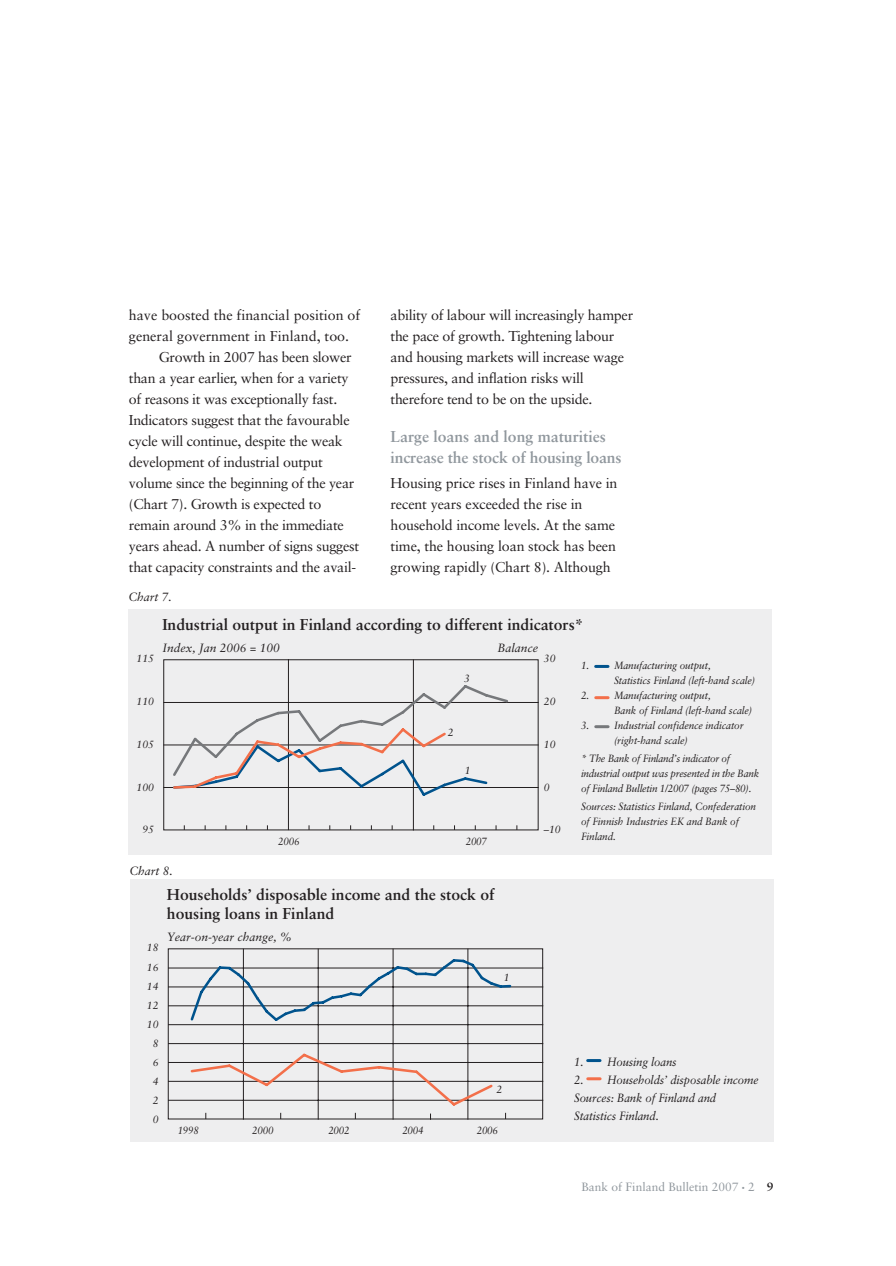
<style>
.page{position:relative;width:896px;height:1266px;background:#fff}
.page>*{position:absolute;margin:0;border:0;box-sizing:border-box;transform-origin:0 0}
.t1{font:700 15.75px/18.9px "Sabon";color:#231f20}
.t2{font:700 15.75px/21px "Sabon";letter-spacing:-.01em;color:#90979d}
.t3{font:14.25px/21px "Sabon";letter-spacing:-.02em;color:#231f20}
.t4{font:14.25px "Sabon";color:#231f20}
.t5{font:italic 12px/18px "Sabon";letter-spacing:-.01em;color:#231f20;scale:.95 1}
.t6{font:italic 12px "Sabon";letter-spacing:-.01em;color:#231f20}
.t7{font:12px "Sabon";color:#90979d}
.t8{font:italic 10.5px/15px "Sabon";letter-spacing:-.01em;color:#231f20;scale:.95 1}
.t9{font:italic 10.5px/19px "Sabon";letter-spacing:-.01em;color:#231f20;text-align:center}
.t10{font:italic 10.5px "Sabon";letter-spacing:-.01em;color:#231f20;scale:.94 1}
.s1{font-size:6px}
.s2{font-weight:700;color:#231f20}
</style>
<div class="page">
<div style="left:128px;top:609px;width:644px;height:245px;background:#eeeeef"></div>
<hr style="left:288px;top:659px;width:1px;height:170px;background:#231f20">
<div style="left:163px;top:659px;width:375px;height:171px;border:1px solid #231f20"></div>
<svg style="left:595px;top:696px;width:13px;height:3px"></svg>
<svg style="left:595px;top:665px;width:13px;height:3px"></svg>
<svg style="left:595px;top:725px;width:13px;height:3px"></svg>
<hr style="left:164px;top:787px;width:374px;height:1px;background:#231f20">
<hr style="left:164px;top:744px;width:374px;height:1px;background:#231f20">
<hr style="left:164px;top:702px;width:374px;height:1px;background:#231f20">
<hr style="left:413px;top:660px;width:1px;height:170px;background:#231f20">
<svg style="left:171px;top:682px;width:339px;height:116px"></svg>
<div style="left:129px;top:879px;width:644px;height:262px;background:#eeeeef"></div>
<div style="left:168px;top:948px;width:375px;height:171px;border:1px solid #231f20"></div>
<svg style="left:587px;top:1077px;width:13px;height:3px"></svg>
<svg style="left:587px;top:1059px;width:13px;height:2px"></svg>
<hr style="left:168px;top:1099px;width:374px;height:1px;background:#231f20">
<hr style="left:168px;top:1081px;width:374px;height:1px;background:#231f20">
<hr style="left:168px;top:1062px;width:374px;height:1px;background:#231f20">
<hr style="left:168px;top:1043px;width:374px;height:1px;background:#231f20">
<hr style="left:168px;top:1024px;width:374px;height:1px;background:#231f20">
<hr style="left:168px;top:1005px;width:374px;height:1px;background:#231f20">
<hr style="left:168px;top:986px;width:374px;height:1px;background:#231f20">
<hr style="left:168px;top:967px;width:374px;height:1px;background:#231f20">
<hr style="left:243px;top:949px;width:1px;height:170px;background:#231f20">
<hr style="left:318px;top:949px;width:1px;height:170px;background:#231f20">
<hr style="left:393px;top:949px;width:1px;height:170px;background:#231f20">
<hr style="left:467px;top:949px;width:1px;height:170px;background:#231f20">
<svg style="left:189px;top:956px;width:323px;height:67px"></svg>
<svg style="left:189px;top:1051px;width:305px;height:56px"></svg>
<p class="t4" style="left:129px;top:309px;width:233px">have boosted the financial position of</p>
<p class="t4" style="left:129px;top:330px;width:222px">general government in Finland, too.</p>
<p class="t3" style="left:159px;top:348px;width:194px">Growth in 2007 has been slower</p>
<p class="t3" style="left:129px;top:369px;width:221px">than a year earlier, when for a variety</p>
<p class="t3" style="left:129px;top:390px;width:210px">of reasons it was exceptionally fast.</p>
<p class="t3" style="left:129px;top:411px;width:222px">Indicators suggest that the favourable</p>
<p class="t3" style="left:129px;top:432px;width:215px">cycle will continue, despite the weak</p>
<p class="t3" style="left:129px;top:453px;width:195px">development of industrial output</p>
<p class="t3" style="left:129px;top:474px;width:227px">volume since the beginning of the year</p>
<p class="t3" style="left:129px;top:495px;width:194px">(Chart 7). Growth is expected to</p>
<p class="t3" style="left:129px;top:516px;width:216px">remain around 3% in the immediate</p>
<p class="t3" style="left:129px;top:537px;width:232px">years ahead. A number of signs suggest</p>
<p class="t3" style="left:129px;top:558px;width:229px">that capacity constraints and the avail-</p>
<p class="t6" style="left:128px;top:592px;width:45px">Chart 7.</p>
<p class="t3" style="left:390px;top:306px;width:244px">ability of labour will increasingly hamper the pace of growth. Tightening labour and housing markets will increase wage pressures, and inflation risks will therefore tend to be on the upside.</p>
<p class="t2" style="left:390px;top:427px;width:232px">Large loans and long maturities increase the stock of housing loans</p>
<p class="t3" style="left:390px;top:474px;width:228px">Housing price rises in Finland have in recent years exceeded the rise in household income levels. At the same time, the housing loan stock has been growing rapidly (Chart 8). Although</p>
<p class="t9" style="left:137px;top:650px;width:19px">115</p>
<p class="t9" style="left:137px;top:693px;width:19px">110</p>
<p class="t9" style="left:137px;top:735px;width:19px">105</p>
<p class="t9" style="left:137px;top:778px;width:19px">100</p>
<p class="t9" style="left:142px;top:821px;width:13px">95</p>
<p class="t1" style="left:162px;top:617px;width:422px">Industrial output in Finland according to different indicators*</p>
<p class="t6" style="left:162px;top:643px;width:119px">Index, Jan 2006 = 100</p>
<p class="t6" style="left:497px;top:643px;width:42px">Balance</p>
<p class="t9" style="left:544px;top:650px;width:13px">30</p>
<p class="t9" style="left:544px;top:693px;width:13px">20</p>
<p class="t9" style="left:544px;top:735px;width:13px">10</p>
<p class="t9" style="left:544px;top:778px;width:7px">0</p>
<p class="t9" style="left:544px;top:821px;width:18px">–10</p>
<p class="t8" style="left:614px;top:659px;width:150px;text-indent:-33px">1. Manufacturing output,<br>Statistics Finland (left-hand scale)</p>
<p class="t8" style="left:614px;top:689px;width:147px;text-indent:-33px">2. Manufacturing output,<br>Bank of Finland (left-hand scale)</p>
<p class="t8" style="left:614px;top:719px;width:138px;text-indent:-33px">3. Industrial confidence indicator (right-hand scale)</p>
<p class="t8" style="left:581px;top:752px;width:189px">* The Bank of Finland’s indicator of industrial output was presented in the Bank of Finland Bulletin 1/2007 (pages 75–80).</p>
<p class="t8" style="left:581px;top:800px;width:186px">Sources: Statistics Finland, Confederation of Finnish Industries EK and Bank of<br>Finland.</p>
<p class="t9" style="left:464px;top:669px;width:7px">3</p>
<p class="t9" style="left:448px;top:723px;width:7px">2</p>
<p class="t9" style="left:464px;top:762px;width:7px">1</p>
<p class="t10" style="left:278px;top:837px;width:24px">2006</p>
<p class="t10" style="left:465px;top:837px;width:24px">2007</p>
<p class="t6" style="left:129px;top:865px;width:45px">Chart 8.</p>
<p class="t9" style="left:147px;top:939px;width:13px">18<br>16<br>14<br>12<br>10<br>8<br>6<br>4<br>2<br>0</p>
<p class="t1" style="left:167px;top:886px;width:329px">Households’ disposable income and the stock of housing loans in Finland</p>
<p class="t6" style="left:167px;top:931px;width:127px">Year-on-year change, %</p>
<p class="t9" style="left:503px;top:968px;width:7px">1</p>
<p class="t9" style="left:496px;top:1080px;width:7px">2</p>
<p class="t10" style="left:178px;top:1126px;width:24px">1998</p>
<p class="t10" style="left:252px;top:1126px;width:24px">2000</p>
<p class="t10" style="left:328px;top:1126px;width:24px">2002</p>
<p class="t10" style="left:402px;top:1126px;width:24px">2004</p>
<p class="t10" style="left:476px;top:1126px;width:24px">2006</p>
<p class="t5" style="left:574px;top:1053px;width:109px">1. Housing loans</p>
<p class="t5" style="left:574px;top:1071px;width:195px">2. Households’ disposable income<br>Sources: Bank of Finland and<br>Statistics Finland.</p>
<p class="t7" style="left:581px;top:1182px;width:193px">Bank of Finland Bulletin 2007 <span class="s1">•</span> 2 <span class="s2">9</span></p>
</div>
